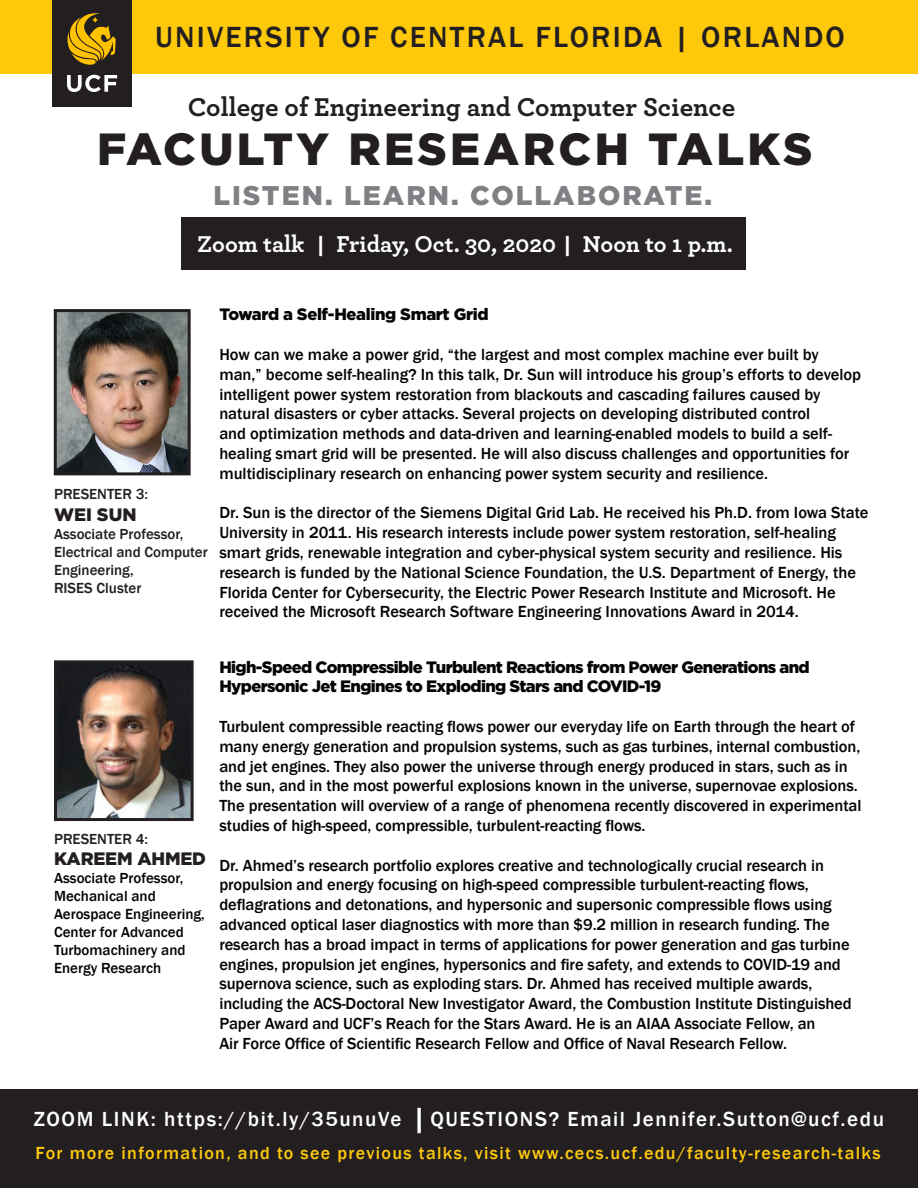
<style>
.page{position:relative;width:918px;height:1188px;background:#fff}
.page>*{position:absolute;margin:0;border:0;box-sizing:border-box;transform-origin:0 0}
.t1{font:900 45px "Gotham";letter-spacing:.075em;color:#231f20}
.t2{font:500 30px "Franklin Gothic";letter-spacing:.075em;color:#231f20}
.t3{font:500 30px "Franklin Gothic";color:#fff}
.t4{font:700 27px "Archer";color:#231f20}
.t5{font:900 27px "Gotham";letter-spacing:.075em;color:#7e8083}
.t6{font:700 24px "Archer";color:#fff}
.t7{font:500 21px "Franklin Gothic";letter-spacing:.075em;color:#fff}
.t8{font:500 18px "Franklin Gothic";letter-spacing:.075em;color:#fec80b}
.t9{font:900 18px "Gotham";letter-spacing:-.01em;color:#231f20}
.t10{font:500 16.5px/19.8px "Franklin Gothic";letter-spacing:-.005em;color:#040503}
.t11{font:900 16.5px/19.8px "Gotham";letter-spacing:-.04em;color:#040503}
.t12{font:900 16.5px "Gotham";letter-spacing:-.02em;color:#040503}
.t13{font:500 15px/18px "Franklin Gothic";color:#040503}
.t14{font:500 15px/18px "Franklin Gothic";color:#231f20}
.s1{font-family:"Franklin Gothic";font-weight:500}
</style>
<div class="page">
<div style="left:0;top:0;width:918px;height:74px;background:#fec80b"></div>
<div style="left:52px;top:0;width:79px;height:106px;background:#231f20"></div>
<svg style="left:67px;top:75px;width:50px;height:17px"></svg>
<svg style="left:68px;top:13px;width:48px;height:52px"></svg>
<svg style="left:92px;top:16px;width:7px;height:8px"></svg>
<img style="left:58px;top:313px;width:129px;height:158px">
<div style="left:54px;top:309px;width:137px;height:166px;border:3px solid #231f20"></div>
<div style="left:181px;top:217px;width:565px;height:52px;background:#231f20"></div>
<div style="left:0;top:1089px;width:918px;height:99px;background:#231f20"></div>
<img style="left:58px;top:664px;width:132px;height:153px">
<div style="left:54px;top:660px;width:140px;height:161px;border:3px solid #231f20"></div>
<p class="t2" style="left:155px;top:19px;width:691px">UNIVERSITY OF CENTRAL FLORIDA | ORLANDO</p>
<p class="t4" style="left:188px;top:86px;width:549px">College of Engineering and Computer Science</p>
<p class="t1" style="left:97px;top:123px;width:717px">FACULTY RESEARCH TALKS</p>
<p class="t5" style="left:213px;top:180px;width:500px">LISTEN. LEARN. COLLABORATE.</p>
<p class="t6" style="left:197px;top:225px;width:537px">Zoom talk <span class="s1">|</span> Friday, Oct. 30, 2020 <span class="s1">|</span> Noon to 1 p.m.</p>
<p class="t14" style="left:54px;top:485px;width:96px">PRESENTER 3:</p>
<p class="t9" style="left:54px;top:504px;width:84px">WEI SUN</p>
<p class="t14" style="left:54px;top:525px;width:131px">Associate Professor,</p>
<p class="t14" style="left:54px;top:543px;width:155px">Electrical and Computer<br>Engineering,</p>
<p class="t14" style="left:54px;top:579px;width:89px">RISES Cluster</p>
<p class="t12" style="left:219px;top:305px;width:271px">Toward a Self-Healing Smart Grid</p>
<p class="t10" style="left:219px;top:345px;width:643px">How can we make a power grid, “the largest and most complex machine ever built by man,” become self-healing? In this talk, Dr. Sun will introduce his group’s efforts to develop intelligent power system restoration from blackouts and cascading failures caused by natural disasters or cyber attacks. Several projects on developing distributed control<br>and optimization methods and data-driven and learning-enabled models to build a self&shy;healing smart grid will be presented. He will also discuss challenges and opportunities for multidisciplinary research on enhancing power system security and resilience.</p>
<p class="t10" style="left:219px;top:503px;width:651px">Dr. Sun is the director of the Siemens Digital Grid Lab. He received his Ph.D. from Iowa State University in 2011. His research interests include power system restoration, self-healing smart grids, renewable integration and cyber-physical system security and resilience. His research is funded by the National Science Foundation, the U.S. Department of Energy, the Florida Center for Cybersecurity, the Electric Power Research Institute and Microsoft. He received the Microsoft Research Software Engineering Innovations Award in 2014.</p>
<p class="t14" style="left:54px;top:830px;width:96px">PRESENTER 4:</p>
<p class="t9" style="left:54px;top:849px;width:154px">KAREEM AHMED</p>
<p class="t13" style="left:54px;top:869px;width:131px">Associate Professor,</p>
<p class="t13" style="left:54px;top:887px;width:152px">Mechanical and<br>Aerospace Engineering,<br>Center for Advanced<br>Turbomachinery and<br>Energy Research</p>
<p class="t11" style="left:219px;top:656px;width:592px">High-Speed Compressible Turbulent Reactions from Power Generations and<br>Hypersonic Jet Engines to Exploding Stars and COVID-19</p>
<p class="t10" style="left:219px;top:717px;width:644px">Turbulent compressible reacting flows power our everyday life on Earth through the heart of many energy generation and propulsion systems, such as gas turbines, internal combustion, and jet engines. They also power the universe through energy produced in stars, such as in the sun, and in the most powerful explosions known in the universe, supernovae explosions.<br>The presentation will overview of a range of phenomena recently discovered in experimental studies of high-speed, compressible, turbulent-reacting flows.</p>
<p class="t10" style="left:219px;top:855px;width:634px">Dr. Ahmed’s research portfolio explores creative and technologically crucial research in propulsion and energy focusing on high-speed compressible turbulent-reacting flows, deflagrations and detonations, and hypersonic and supersonic compressible flows using advanced optical laser diagnostics with more than $9.2 million in research funding. The research has a broad impact in terms of applications for power generation and gas turbine engines, propulsion jet engines, hypersonics and fire safety, and extends to COVID-19 and supernova science, such as exploding stars. Dr. Ahmed has received multiple awards, including the ACS-Doctoral New Investigator Award, the Combustion Institute Distinguished Paper Award and UCF’s Reach for the Stars Award. He is an AIAA Associate Fellow, an</p>
<p class="t10" style="left:219px;top:1034px;width:569px">Air Force Office of Scientific Research Fellow and Office of Naval Research Fellow.</p>
<p class="t7" style="left:34px;top:1106px;width:369px">ZOOM LINK: https://bit.ly/35unuVe</p>
<p class="t3" style="left:412px;top:1100px;width:16px">|</p>
<p class="t7" style="left:430px;top:1106px;width:455px">QUESTIONS? Email Jennifer.Sutton@ucf.edu</p>
<p class="t8" style="left:36px;top:1142px;width:847px">For more information, and to see previous talks, visit www.cecs.ucf.edu/faculty-research-talks</p>
</div>
